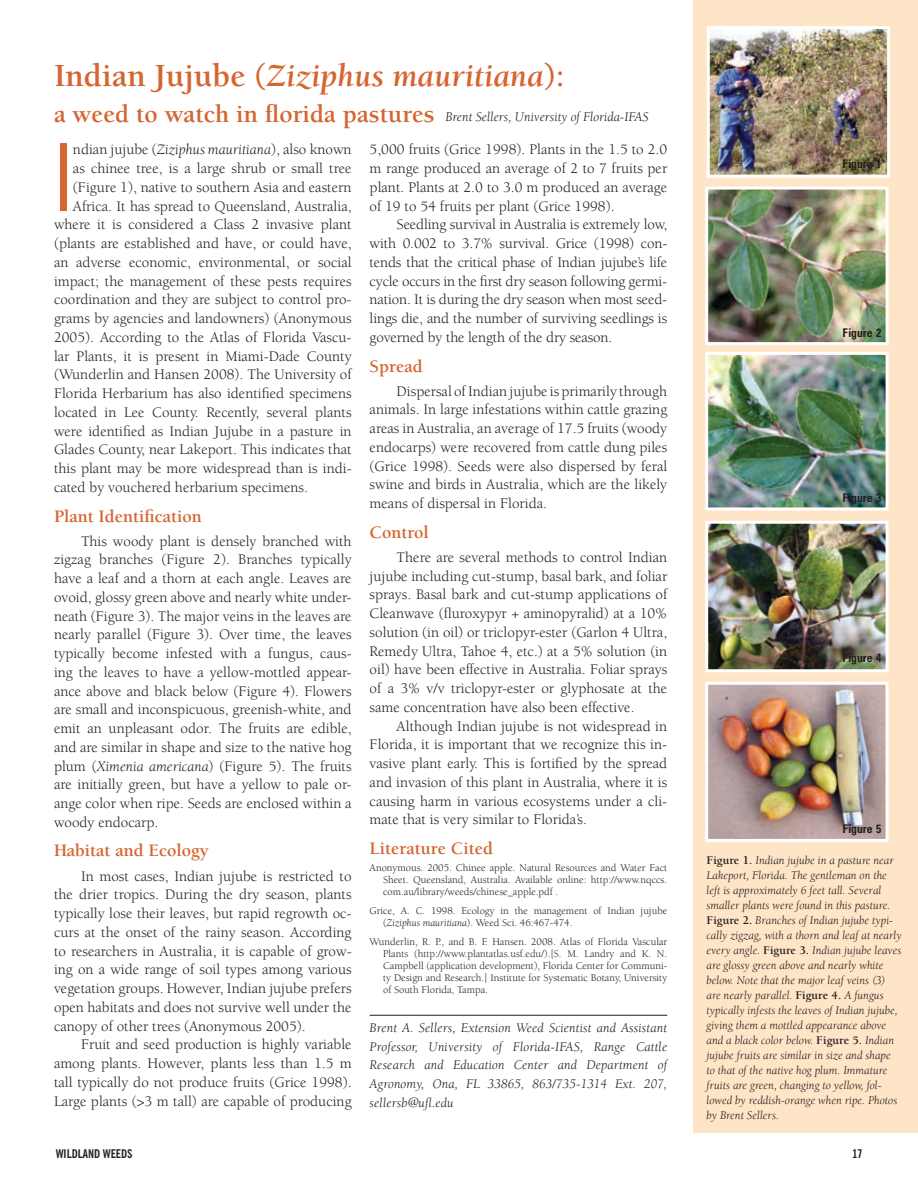
<style>
.page{position:relative;width:918px;height:1188px;background:#fff}
.page>*{position:absolute;margin:0;border:0;box-sizing:border-box;transform-origin:0 0}
.t1{font:300 condensed 93.15px "Zurich BT";color:#d56531}
.t2{font:italic 700 33px "Berkeley";color:#d56531}
.t3{font:700 25.5px "Berkeley";color:#d56531}
.t4{font:700 18px "Berkeley";color:#d56531}
.t5{font:15px/18.8px "Berkeley";color:#231f20;text-align:justify}
.t6{font:italic 13.5px/18.8px "Berkeley";letter-spacing:.01em;color:#231f20;text-align:justify}
.t7{font:italic 12px/15px "Berkeley";color:#231f20}
.t8{font:700 condensed 12px "Zurich BT";color:#231f20}
.t9{font:700 condensed 12px "News Gothic BT";color:#231f20}
.t10{font:10.5px/12px "Berkeley";color:#231f20;text-align:justify}
.s1{font-style:normal}
.s2{font-style:italic}
.s3{font-weight:700;font-style:normal}
</style>
<div class="page">
<div style="left:693px;top:0;width:225px;height:1133px;background:#ffe5c7"></div>
<hr style="left:370px;top:1015px;width:297px;height:1px;background:#231f20">
<img style="left:709px;top:356px;width:176px;height:150px">
<div style="left:705px;top:352px;width:184px;height:158px;border:3px solid #fff"></div>
<img style="left:709px;top:191px;width:176px;height:150px">
<div style="left:705px;top:187px;width:184px;height:158px;border:3px solid #fff"></div>
<img style="left:709px;top:686px;width:176px;height:152px">
<div style="left:705px;top:682px;width:184px;height:160px;border:3px solid #fff"></div>
<img style="left:709px;top:525px;width:176px;height:143px">
<div style="left:705px;top:521px;width:184px;height:151px;border:3px solid #fff"></div>
<img style="left:711px;top:30px;width:175px;height:144px">
<div style="left:707px;top:26px;width:183px;height:152px;border:3px solid #fff"></div>
<h2 class="t2" style="left:54px;top:58px;width:512px"><span class="s1">Indian Jujube (</span>Ziziphus mauritiana<span class="s1">):</span></h2>
<h3 class="t3" style="left:54px;top:101px;width:382px">a weed to watch in florida pastures</h3>
<p class="t6" style="left:446px;top:108px;width:205px">Brent Sellers, University of Florida-IFAS</p>
<h1 class="t1" style="left:54px;top:121px;width:20px">I</h1>
<p class="t5" style="left:73px;top:141px;width:280px">ndian jujube (<span class="s2">Ziziphus mauritiana</span>), also known</p>
<p class="t5" style="left:73px;top:159px;width:280px">as chinee tree, is a large shrub or small tree</p>
<p class="t5" style="left:73px;top:178px;width:280px">(Figure 1), native to southern Asia and eastern</p>
<p class="t5" style="left:73px;top:197px;width:280px">Africa. It has spread to Queensland, Australia,</p>
<p class="t5" style="left:54px;top:216px;width:299px">where it is considered a Class 2 invasive plant</p>
<p class="t5" style="left:54px;top:234px;width:299px">(plants are established and have, or could have,</p>
<p class="t5" style="left:54px;top:253px;width:299px">an adverse economic, environmental, or social</p>
<p class="t5" style="left:54px;top:272px;width:299px">impact; the management of these pests requires</p>
<p class="t5" style="left:54px;top:291px;width:299px">coordination and they are subject to control pro-</p>
<p class="t5" style="left:54px;top:309px;width:299px">grams by agencies and landowners) (Anonymous</p>
<p class="t5" style="left:54px;top:328px;width:299px">2005). According to the Atlas of Florida Vascu-</p>
<p class="t5" style="left:54px;top:347px;width:299px">lar Plants, it is present in Miami-Dade County</p>
<p class="t5" style="left:54px;top:366px;width:299px">(Wunderlin and Hansen 2008). The University of</p>
<p class="t5" style="left:54px;top:384px;width:299px">Florida Herbarium has also identified specimens</p>
<p class="t5" style="left:54px;top:403px;width:299px">located in Lee County. Recently, several plants</p>
<p class="t5" style="left:54px;top:422px;width:299px">were identified as Indian Jujube in a pasture in</p>
<p class="t5" style="left:54px;top:441px;width:299px">Glades County, near Lakeport. This indicates that</p>
<p class="t5" style="left:54px;top:459px;width:299px">this plant may be more widespread than is indi-</p>
<p class="t5" style="left:54px;top:478px;width:255px">cated by vouchered herbarium specimens.</p>
<p class="t4" style="left:54px;top:506px;width:149px">Plant Identification</p>
<p class="t5" style="left:54px;top:532px;width:299px;text-indent:27px">This woody plant is densely branched with zigzag branches (Figure 2). Branches typically have a leaf and a thorn at each angle. Leaves are ovoid, glossy green above and nearly white under&shy;neath (Figure 3). The major veins in the leaves are nearly parallel (Figure 3). Over time, the leaves typically become infested with a fungus, caus&shy;ing the leaves to have a yellow-mottled appear&shy;ance above and black below (Figure 4). Flowers are small and inconspicuous, greenish-white, and emit an unpleasant odor. The fruits are edible, and are similar in shape and size to the native hog plum (<span class="s2">Ximenia americana</span>) (Figure 5). The fruits are initially green, but have a yellow to pale or&shy;ange color when ripe. Seeds are enclosed within a woody endocarp.</p>
<p class="t4" style="left:54px;top:841px;width:156px">Habitat and Ecology</p>
<p class="t5" style="left:54px;top:867px;width:299px;text-indent:27px">In most cases, Indian jujube is restricted to the drier tropics. During the dry season, plants typically lose their leaves, but rapid regrowth oc&shy;curs at the onset of the rainy season. According to researchers in Australia, it is capable of grow&shy;ing on a wide range of soil types among various vegetation groups. However, Indian jujube prefers open habitats and does not survive well under the canopy of other trees (Anonymous 2005).</p>
<p class="t5" style="left:54px;top:1036px;width:299px;text-indent:27px">Fruit and seed production is highly variable among plants. However, plants less than 1.5 m tall typically do not produce fruits (Grice 1998).<br>Large plants (&gt;3 m tall) are capable of producing</p>
<p class="t5" style="left:370px;top:141px;width:299px">5,000 fruits (Grice 1998). Plants in the 1.5 to 2.0 m range produced an average of 2 to 7 fruits per plant. Plants at 2.0 to 3.0 m produced an average of 19 to 54 fruits per plant (Grice 1998).</p>
<p class="t5" style="left:370px;top:216px;width:299px;text-indent:27px">Seedling survival in Australia is extremely low, with 0.002 to 3.7% survival. Grice (1998) con&shy;tends that the critical phase of Indian jujube’s life cycle occurs in the first dry season following germi&shy;nation. It is during the dry season when most seed&shy;lings die, and the number of surviving seedlings is governed by the length of the dry season.</p>
<p class="t4" style="left:370px;top:356px;width:55px">Spread</p>
<p class="t5" style="left:370px;top:382px;width:299px;text-indent:27px">Dispersal of Indian jujube is primarily through animals. In large infestations within cattle grazing areas in Australia, an average of 17.5 fruits (woody endocarps) were recovered from cattle dung piles (Grice 1998). Seeds were also dispersed by feral swine and birds in Australia, which are the likely means of dispersal in Florida.</p>
<p class="t4" style="left:370px;top:522px;width:61px">Control</p>
<p class="t5" style="left:370px;top:548px;width:299px;text-indent:27px">There are several methods to control Indian jujube including cut-stump, basal bark, and foliar sprays. Basal bark and cut-stump applications of Cleanwave (fluroxypyr + aminopyralid) at a 10% solution (in oil) or triclopyr-ester (Garlon 4 Ultra, Remedy Ultra, Tahoe 4, etc.) at a 5% solution (in oil) have been effective in Australia. Foliar sprays of a 3% v/v triclopyr-ester or glyphosate at the same concentration have also been effective.</p>
<p class="t5" style="left:370px;top:717px;width:299px;text-indent:27px">Although Indian jujube is not widespread in Florida, it is important that we recognize this in&shy;vasive plant early. This is fortified by the spread and invasion of this plant in Australia, where it is causing harm in various ecosystems under a cli&shy;mate that is very similar to Florida’s.</p>
<p class="t4" style="left:370px;top:839px;width:125px">Literature Cited</p>
<p class="t10" style="left:383px;top:862px;width:286px;text-indent:-14px">Anonymous. 2005. Chinee apple. Natural Resources and Water Fact Sheet. Queensland, Australia. Available online: http://www.nqccs. com.au/library/weeds/chinese_apple.pdf .</p>
<p class="t10" style="left:383px;top:905px;width:286px;text-indent:-14px">Grice, A. C. 1998. Ecology in the management of Indian jujube (<span class="s2">Ziziphus mauritiana</span>). Weed Sci. 46:467-474.</p>
<p class="t10" style="left:383px;top:936px;width:286px;text-indent:-14px">Wunderlin, R. P., and B. F. Hansen. 2008. Atlas of Florida Vascular Plants (http://www.plantatlas.usf.edu/).[S. M. Landry and K. N.<br>Campbell (application development), Florida Center for Communi&shy;ty Design and Research.] Institute for Systematic Botany, University of South Florida, Tampa.</p>
<p class="t6" style="left:370px;top:1019px;width:299px">Brent A. Sellers, Extension Weed Scientist and Assistant Professor, University of Florida-IFAS, Range Cattle Research and Education Center and Department of Agronomy, Ona, FL 33865, 863/735-1314 Ext. 207, sellersb@ufl.edu</p>
<p class="t8" style="left:843px;top:156px;width:41px">Figure 1</p>
<p class="t8" style="left:843px;top:325px;width:41px">Figure 2</p>
<p class="t8" style="left:843px;top:490px;width:41px">Figure 3</p>
<p class="t8" style="left:843px;top:651px;width:41px">Figure 4</p>
<p class="t8" style="left:843px;top:822px;width:41px">Figure 5</p>
<p class="t7" style="left:706px;top:853px;width:197px"><span class="s3">Figure 1.</span> Indian jujube in a pasture near Lakeport, Florida. The gentleman on the left is approximately 6 feet tall. Several smaller plants were found in this pasture.<br><span class="s3">Figure 2.</span> Branches of Indian jujube typi&shy;cally zigzag, with a thorn and leaf at nearly every angle. <span class="s3">Figure 3.</span> Indian jujube leaves are glossy green above and nearly white below. Note that the major leaf veins (3) are nearly parallel. <span class="s3">Figure 4.</span> A fungus typically infests the leaves of Indian jujube, giving them a mottled appearance above and a black color below. <span class="s3">Figure 5.</span> Indian jujube fruits are similar in size and shape to that of the native hog plum. Immature fruits are green, changing to yellow, fol&shy;lowed by reddish-orange when ripe. Photos by Brent Sellers.</p>
<p class="t9" style="left:56px;top:1146px;width:78px">Wildland WEEDS</p>
<p class="t9" style="left:852px;top:1146px;width:12px">17</p>
</div>
